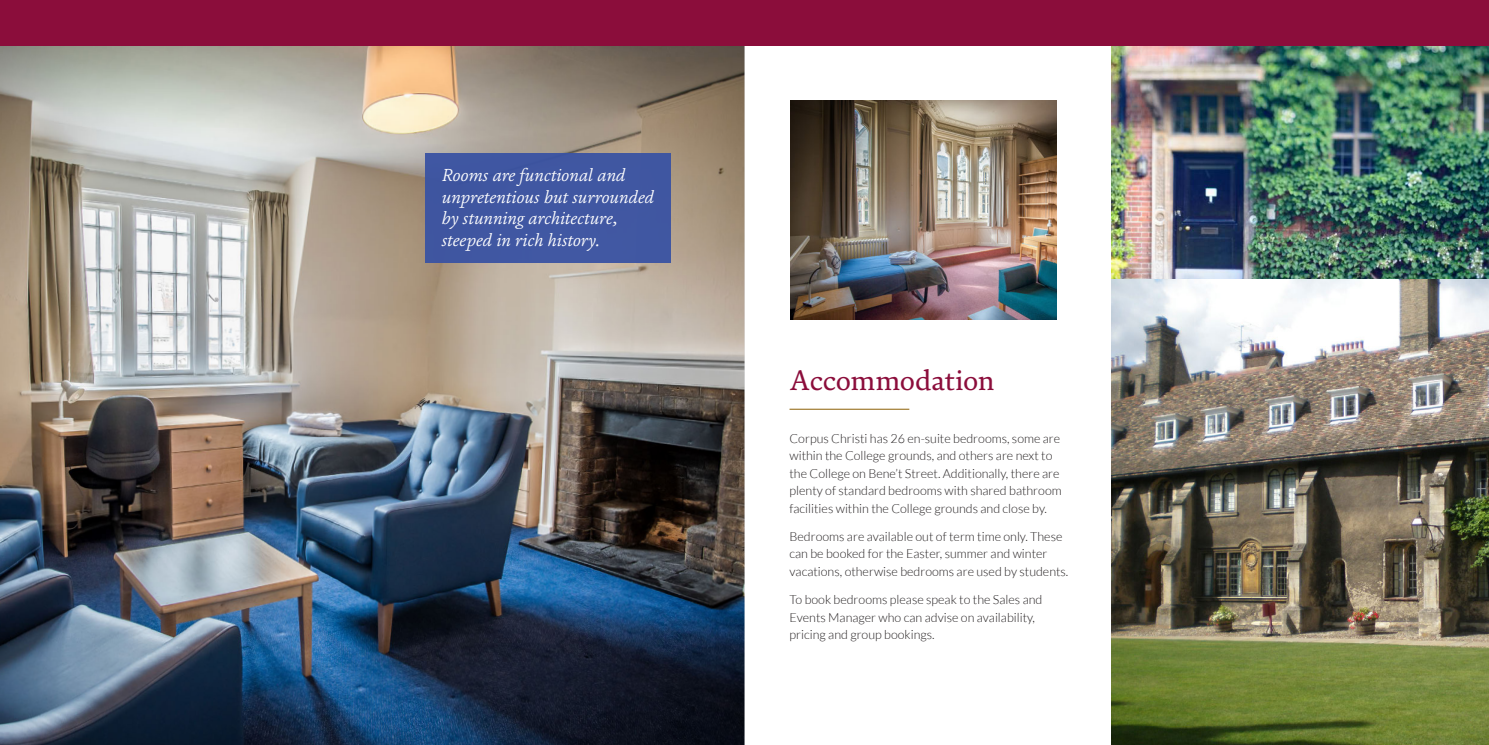
<style>
.page{position:relative;width:1489px;height:745px;background:#fff}
.page>*{position:absolute;margin:0;border:0;box-sizing:border-box;transform-origin:0 0}
.t1{font:28.75px "FS Brabo Pro";letter-spacing:-.015em;color:#8b0d3b}
.t2{font:italic 300 17.75px/21.4px "FS Brabo Pro";letter-spacing:-.005em;color:#fff}
.t3{font:300 12.5px/17.5px "Lato";color:#231f20}
</style>
<div class="page">
<img style="left:1111px;top:46px;width:377px;height:233px">
<img style="left:0;top:45px;width:744px;height:699px">
<div style="left:0;top:0;width:744px;height:45px;background:#8b0d3b"></div>
<div style="left:744px;top:0;width:744px;height:45px;background:#8b0d3b"></div>
<img style="left:1111px;top:279px;width:377px;height:465px">
<hr style="left:789px;top:408px;width:120px;height:1px;background:#a37f36">
<div style="left:425px;top:153px;width:246px;height:109px;background:#3a53a3"></div>
<img style="left:790px;top:101px;width:266px;height:218px">
<p class="t2" style="left:442px;top:164px;width:214px">Rooms are functional and unpretentious but surrounded by stunning architecture, steeped in rich history.</p>
<p class="t1" style="left:789px;top:359px;width:206px">Accommodation</p>
<p class="t3" style="left:789px;top:429px;width:274px">Corpus Christi has 26 en-suite bedrooms, some are within the College grounds, and others are next to the College on Bene’t Street. Additionally, there are plenty of standard bedrooms with shared bathroom facilities within the College grounds and close by.</p>
<p class="t3" style="left:789px;top:527px;width:280px">Bedrooms are available out of term time only. These can be booked for the Easter, summer and winter vacations, otherwise bedrooms are used by students.</p>
<p class="t3" style="left:789px;top:590px;width:254px">To book bedrooms please speak to the Sales and<br>Events Manager who can advise on availability, pricing and group bookings.</p>
</div>
